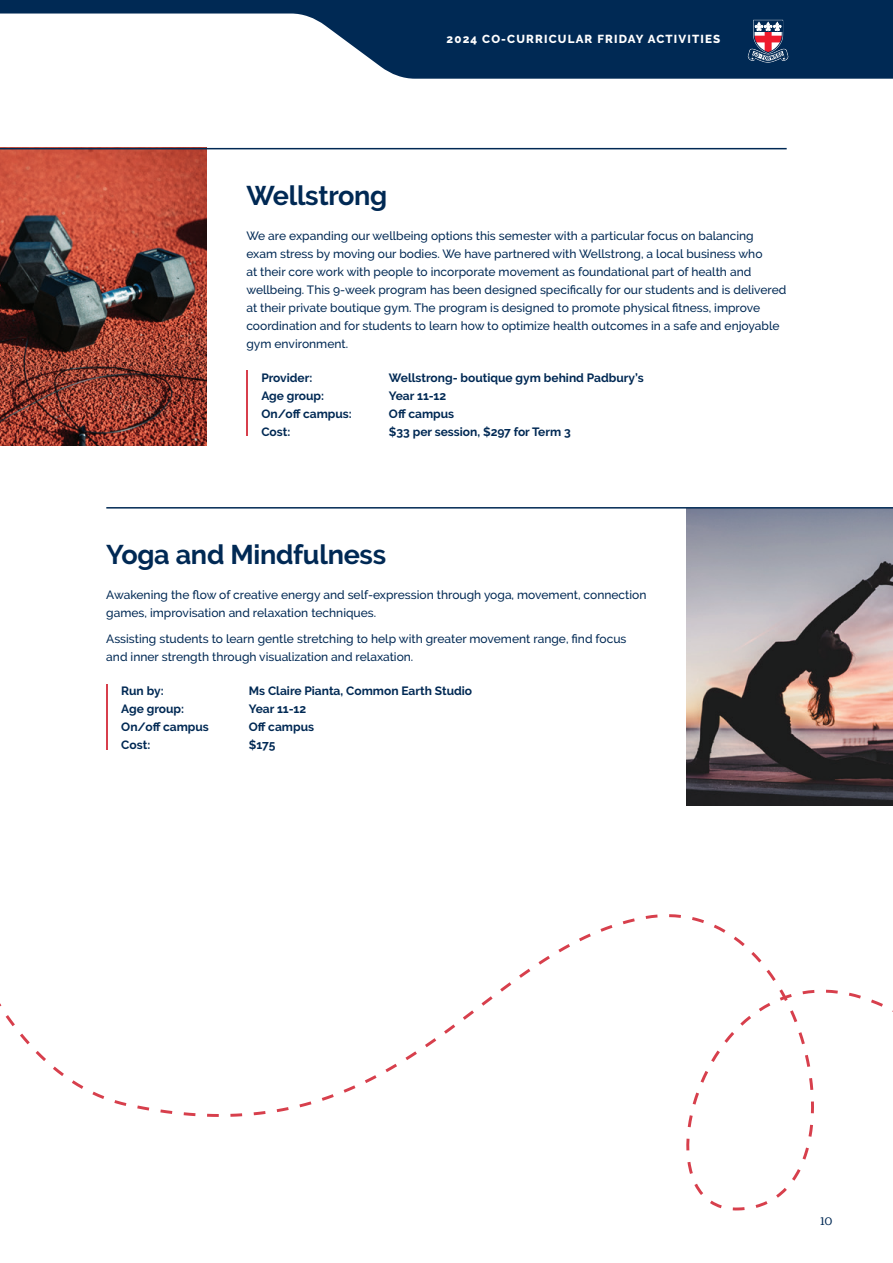
<style>
.page{position:relative;width:893px;height:1263px;background:#fff}
.page>*{position:absolute;margin:0;border:0;box-sizing:border-box;transform-origin:0 0}
.t1{font:700 27px "Raleway";letter-spacing:-.01em;color:#002954}
.t2{font:500 12px/18px "Raleway";color:#002954}
.t3{font:700 12px "Raleway";color:#002954}
.t4{font:800 11.55px "Raleway";letter-spacing:.1em;color:#fff}
.t5{font:500 11.25px "Maitree";color:#002954}
</style>
<div class="page">
<hr style="left:246px;top:370px;width:2px;height:66px;background:#d73f4c">
<hr style="left:106px;top:685px;width:2px;height:65px;background:#d73f4c">
<svg style="left:0;top:0;width:893px;height:79px;fill:#002954"></svg>
<svg style="left:747px;top:19px;width:42px;height:44px;background:#635e7a"></svg>
<svg style="left:0;top:914px;width:893px;height:296px"></svg>
<img style="left:0;top:149px;width:206px;height:297px">
<img style="left:687px;top:509px;width:206px;height:297px">
<hr style="left:0;top:148px;width:787px;height:1px;background:#002954">
<hr style="left:106px;top:507px;width:787px;height:2px;background:#002954">
<p class="t4" style="left:446px;top:32px;width:275px">2024 CO-CURRICULAR FRIDAY ACTIVITIES</p>
<h1 class="t1" style="left:246px;top:180px;width:142px">Wellstrong</h1>
<p class="t2" style="left:246px;top:227px;width:542px">We are expanding our wellbeing options this semester with a particular focus on balancing exam stress by moving our bodies. We have partnered with Wellstrong, a local business who<br>at their core work with people to incorporate movement as foundational part of health and wellbeing. This 9-week program has been designed specifically for our students and is delivered at their private boutique gym. The program is designed to promote physical fitness, improve coordination and for students to learn how to optimize health outcomes in a safe and enjoyable gym environment.</p>
<p class="t3" style="left:261px;top:370px;width:53px">Provider:</p>
<p class="t3" style="left:389px;top:370px;width:256px">Wellstrong- boutique gym behind Padbury’s</p>
<p class="t3" style="left:261px;top:388px;width:64px">Age group:</p>
<p class="t3" style="left:389px;top:388px;width:59px">Year 11-12</p>
<p class="t3" style="left:261px;top:406px;width:92px">On/off campus:</p>
<p class="t3" style="left:389px;top:406px;width:67px">Off campus</p>
<p class="t3" style="left:261px;top:424px;width:31px">Cost:</p>
<p class="t3" style="left:389px;top:424px;width:183px">$33 per session, $297 for Term 3</p>
<h1 class="t1" style="left:106px;top:539px;width:281px">Yoga and Mindfulness</h1>
<p class="t2" style="left:106px;top:586px;width:542px">Awakening the flow of creative energy and self-expression through yoga, movement, connection games, improvisation and relaxation techniques.</p>
<p class="t2" style="left:106px;top:630px;width:522px">Assisting students to learn gentle stretching to help with greater movement range, find focus and inner strength through visualization and relaxation.</p>
<p class="t3" style="left:121px;top:684px;width:44px">Run by:</p>
<p class="t3" style="left:249px;top:684px;width:225px">Ms Claire Pianta, Common Earth Studio</p>
<p class="t3" style="left:121px;top:702px;width:64px">Age group:</p>
<p class="t3" style="left:249px;top:702px;width:59px">Year 11-12</p>
<p class="t3" style="left:121px;top:720px;width:89px">On/off campus</p>
<p class="t3" style="left:249px;top:720px;width:67px">Off campus</p>
<p class="t3" style="left:121px;top:738px;width:31px">Cost:</p>
<p class="t3" style="left:249px;top:738px;width:28px">$175</p>
<p class="t5" style="left:820px;top:1212px;width:14px">10</p>
</div>
